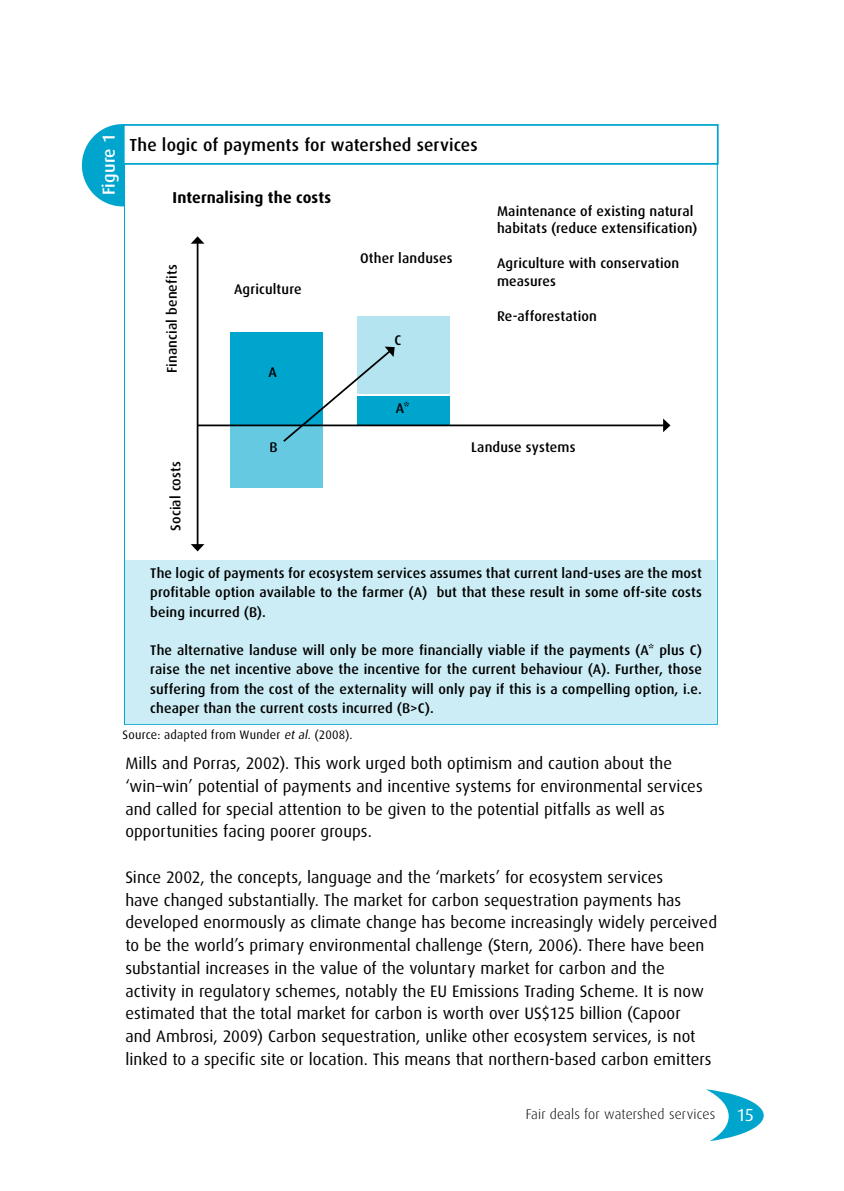
<style>
.page{position:relative;width:844px;height:1191px;background:#fff}
.page>*{position:absolute;margin:0;border:0;box-sizing:border-box;transform-origin:0 0}
.t1{font:500 17.5px "Dax";letter-spacing:.005em;color:#000}
.t2{font:500 17.5px "Dax";letter-spacing:.005em;color:#fff}
.t3{font:16.62px/22.8px "Dax";color:#000}
.t4{font:700 15.75px "Dax";letter-spacing:.01em;color:#000}
.t5{font:500 14px/19.2px "Dax";letter-spacing:.01em;color:#000}
.t6{font:300 14px "Dax";letter-spacing:.01em;color:#000}
.t7{font:12.25px "Dax";letter-spacing:.02em;color:#000}
.s1{font-style:italic}
.s2{font-weight:400;font-size:17.5px;color:#fff}
</style>
<div class="page">
<svg style="left:706px;top:1089px;width:57px;height:52px"></svg>
<div style="left:82px;top:124px;width:81px;height:82px;background:#00a5ce;border-radius:50%"></div>
<div style="left:124px;top:158px;width:593px;height:566px;background:#fff"></div>
<div style="left:125px;top:560px;width:590px;height:163px;background:#ccedf5"></div>
<div style="left:230px;top:332px;width:93px;height:92px;background:#00a5ce"></div>
<div style="left:230px;top:426px;width:93px;height:61px;background:#66c9e2"></div>
<div style="left:357px;top:317px;width:92px;height:77px;background:#b3e4f0"></div>
<div style="left:357px;top:396px;width:92px;height:29px;background:#00a5ce"></div>
<hr style="left:197px;top:424px;width:466px;height:2px;background:#000">
<svg style="left:663px;top:418px;width:7px;height:14px"></svg>
<hr style="left:197px;top:243px;width:1px;height:302px;background:#000">
<svg style="left:191px;top:236px;width:13px;height:8px"></svg>
<svg style="left:191px;top:544px;width:13px;height:7px"></svg>
<svg style="left:281px;top:347px;width:113px;height:95px"></svg>
<div style="left:124px;top:125px;width:593px;height:39px;background:#fff"></div>
<div style="left:123px;top:124px;width:595px;height:41px;border:2px solid #00a5ce"></div>
<p class="t2" style="left:99px;top:195px;width:63px;rotate:-90deg">Figure 1</p>
<p class="t1" style="left:129px;top:135px;width:349px">The logic of payments for watershed services</p>
<p class="t4" style="left:172px;top:189px;width:160px">Internalising the costs</p>
<p class="t5" style="left:162px;top:373px;width:110px;rotate:-90deg">Financial benefits</p>
<p class="t5" style="left:234px;top:280px;width:69px">Agriculture</p>
<p class="t5" style="left:268px;top:362px;width:10px">A</p>
<p class="t5" style="left:360px;top:248px;width:94px">Other landuses</p>
<p class="t5" style="left:394px;top:331px;width:8px">C</p>
<p class="t5" style="left:395px;top:399px;width:15px">A*</p>
<p class="t5" style="left:497px;top:202px;width:202px;line-height:17.5px">Maintenance of existing natural habitats (reduce extensification)</p>
<p class="t5" style="left:497px;top:255px;width:184px;line-height:17.5px">Agriculture with conservation measures</p>
<p class="t5" style="left:497px;top:306px;width:101px">Re-afforestation</p>
<p class="t5" style="left:166px;top:531px;width:71px;rotate:-90deg">Social costs</p>
<p class="t5" style="left:269px;top:437px;width:10px">B</p>
<p class="t5" style="left:471px;top:437px;width:106px">Landuse systems</p>
<p class="t5" style="left:150px;top:563px;width:553px;text-align:justify">The logic of payments for ecosystem services assumes that current land-uses are the most profitable option available to the farmer (A) but that these result in some off-site costs being incurred (B).</p>
<p class="t5" style="left:150px;top:640px;width:553px;text-align:justify">The alternative landuse will only be more financially viable if the payments (A* plus C) raise the net incentive above the incentive for the current behaviour (A). Further, those suffering from the cost of the externality will only pay if this is a compelling option, i.e. cheaper than the current costs incurred (B&gt;C).</p>
<p class="t7" style="left:123px;top:728px;width:231px">Source: adapted from Wunder <span class="s1">et al</span>. (2008).</p>
<p class="t3" style="left:125px;top:752px;width:578px">Mills and Porras, 2002). This work urged both optimism and caution about the ‘win–win’ potential of payments and incentive systems for environmental services and called for special attention to be given to the potential pitfalls as well as opportunities facing poorer groups.</p>
<p class="t3" style="left:125px;top:866px;width:593px">Since 2002, the concepts, language and the ‘markets’ for ecosystem services<br>have changed substantially. The market for carbon sequestration payments has developed enormously as climate change has become increasingly widely perceived to be the world’s primary environmental challenge (Stern, 2006). There have been substantial increases in the value of the voluntary market for carbon and the activity in regulatory schemes, notably the EU Emissions Trading Scheme. It is now estimated that the total market for carbon is worth over US$125 billion (Capoor<br>and Ambrosi, 2009) Carbon sequestration, unlike other ecosystem services, is not linked to a specific site or location. This means that northern-based carbon emitters</p>
<p class="t6" style="left:525px;top:1106px;width:230px">Fair deals for watershed services <span class="s2">15</span></p>
</div>
